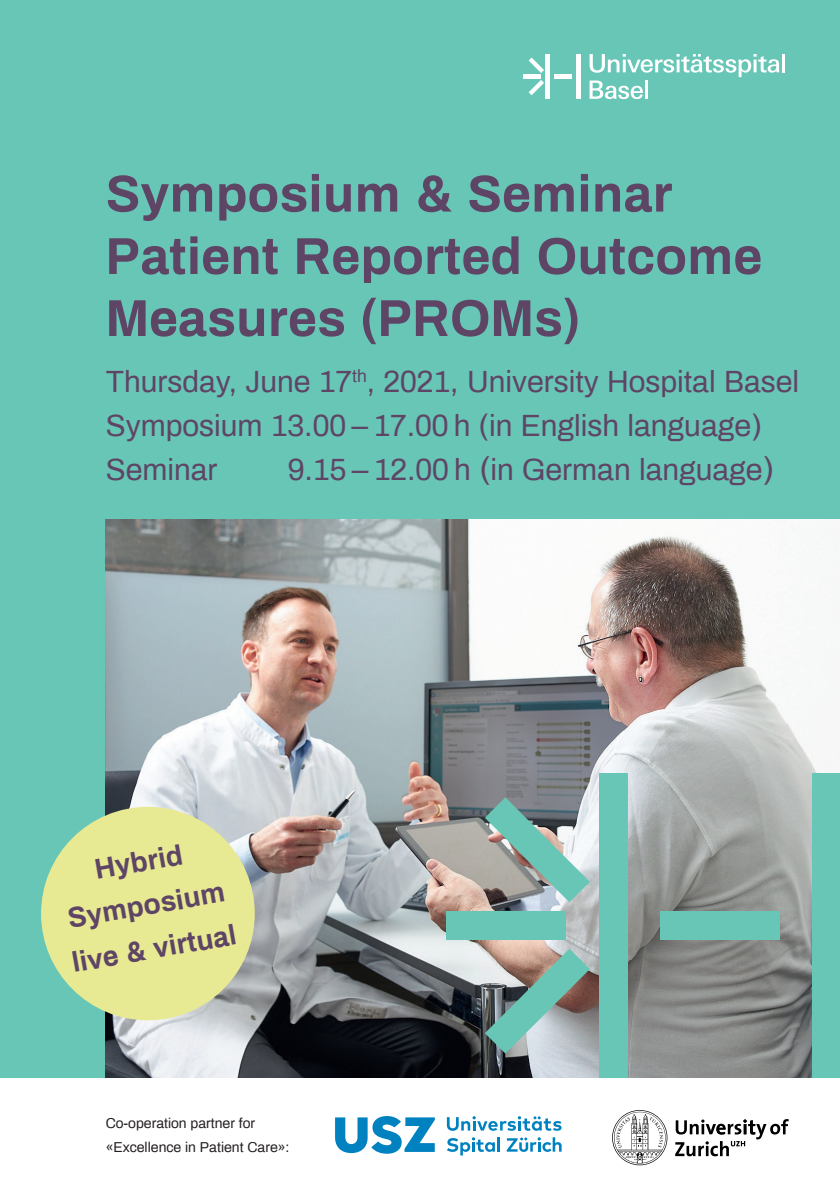
<style>
.page{position:relative;width:840px;height:1191px;background:#fff}
.page>*{position:absolute;margin:0;border:0;box-sizing:border-box;transform-origin:0 0}
.Covertitel_-_AR_R_31{font:700 52px/62.2px "Archivo";color:#5f4565}
.Covertitel_-_AR_R_31-2{font:30px/44px "Archivo";color:#5f4565}
.t1{font:700 28px "Archivo";color:#5f4565}
.Lauftext_-_AR_R_9Pt{font:14px/24px "Archivo";color:#231f20}
.s1{font-size:32px}
</style>
<div class="page">
<div style="left:0;top:0;width:839px;height:1077px;background:#68c6b7"></div>
<img style="left:106px;top:519px;width:733px;height:558px">
<hr style="left:545px;top:54px;width:4px;height:45px;background:#fff">
<hr style="left:576px;top:54px;width:4px;height:45px;background:#fff">
<div style="left:554px;top:74px;width:17px;height:5px;background:#fff"></div>
<div style="left:522px;top:74px;width:18px;height:5px;background:#fff"></div>
<svg style="left:528px;top:58px;width:15px;height:15px"></svg>
<svg style="left:528px;top:80px;width:15px;height:15px"></svg>
<hr style="left:781px;top:54px;width:3px;height:18px;background:#fff">
<svg style="left:589px;top:54px;width:189px;height:45px"></svg>
<div style="left:598px;top:773px;width:29px;height:304px;background:#68c6b7"></div>
<div style="left:812px;top:773px;width:27px;height:304px;background:#68c6b7"></div>
<div style="left:660px;top:911px;width:119px;height:29px;background:#68c6b7"></div>
<div style="left:446px;top:911px;width:119px;height:29px;background:#68c6b7"></div>
<svg style="left:484px;top:797px;width:105px;height:105px"></svg>
<svg style="left:484px;top:948px;width:105px;height:105px"></svg>
<svg style="left:335px;top:1116px;width:99px;height:37px"></svg>
<svg style="left:506px;top:1137px;width:55px;height:14px"></svg>
<svg style="left:447px;top:1137px;width:52px;height:18px"></svg>
<svg style="left:446px;top:1116px;width:115px;height:14px"></svg>
<svg style="left:612px;top:1110px;width:176px;height:55px"></svg>
<div style="left:41px;top:807px;width:213px;height:213px;background:#e8e993;border-radius:50%"></div>
<p class="Covertitel_-_AR_R_31" style="left:106px;top:160px;width:657px">Symposium &amp; Seminar<br>Patient Reported Outcome<br>Measures (PROMs)</p>
<p class="Covertitel_-_AR_R_31-2" style="left:106px;top:358px;width:694px">Thursday, June 17<sup>th</sup>, 2021, University Hospital Basel</p>
<p class="Covertitel_-_AR_R_31-2" style="left:106px;top:402px;width:656px">Symposium 13.00 – 17.00 h (in English language)<br>Seminar</p>
<p class="Covertitel_-_AR_R_31-2" style="left:288px;top:446px;width:486px">9.15 – 12.00 h <span class="s1">(</span>in German language<span class="s1">)</span></p>
<p class="t1" style="left:92px;top:849px;width:90px;rotate:-10deg">Hybrid</p>
<p class="t1" style="left:65px;top:898px;width:160px;rotate:-10deg">Symposium</p>
<p class="t1" style="left:68px;top:942px;width:168px;rotate:-10deg">live &amp; virtual</p>
<p class="Lauftext_-_AR_R_9Pt" style="left:106px;top:1110px;width:185px">Co-operation partner for «Excellence in Patient Care»:</p>
</div>
